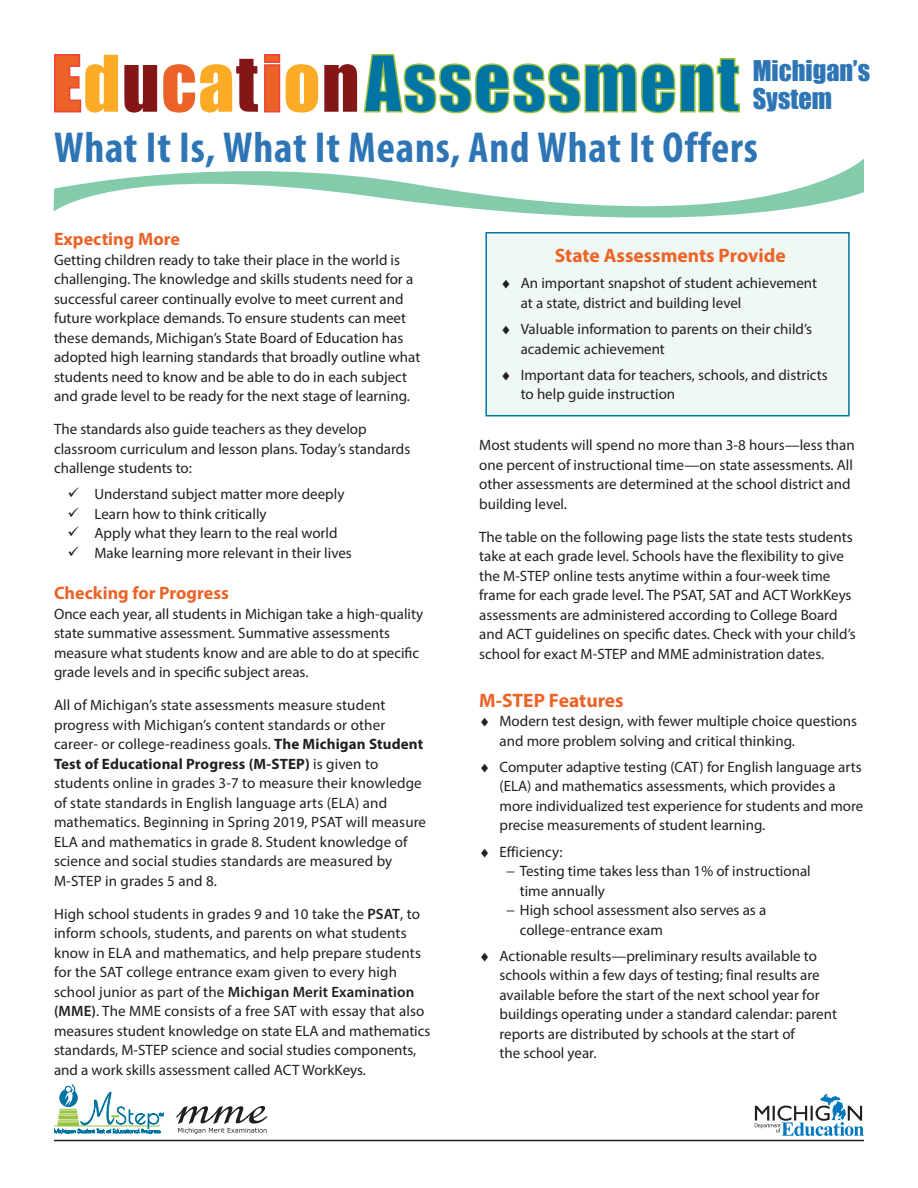
<style>
.page{position:relative;width:918px;height:1188px;background:#fff}
.page>*{position:absolute;margin:0;border:0;box-sizing:border-box;transform-origin:0 0}
.Heading_Main{font:700 condensed 43.5px "Myriad Pro";letter-spacing:.02em;color:#2e75b5}
.t1{font:26.25px/28.5px "Impact";color:#2e75b5}
.Heading_1{font:700 19.5px "Myriad Pro";color:#ec6327}
.Heading_1-2{font:700 18px "Myriad Pro";color:#ec6327}
.Body_Text{font:15px/19.5px "Myriad Pro";color:#231f20}
.s1{font-weight:700}
.s2{font-weight:600}
</style>
<div class="page">
<svg style="left:755px;top:1094px;width:109px;height:42px"></svg>
<svg style="left:54px;top:54px;width:64px;height:59px"></svg>
<svg style="left:124px;top:65px;width:33px;height:48px;background:#96393b"></svg>
<svg style="left:163px;top:54px;width:155px;height:59px"></svg>
<svg style="left:324px;top:64px;width:33px;height:48px;background:#96393a"></svg>
<svg style="left:363px;top:54px;width:377px;height:59px"></svg>
<div style="left:486px;top:233px;width:363px;height:183px;background:#f0f8f3"></div>
<div style="left:485px;top:232px;width:365px;height:184px;border:2px solid #0074a2"></div>
<svg style="left:54px;top:1084px;width:109px;height:50px"></svg>
<svg style="left:54px;top:158px;width:810px;height:88px"></svg>
<hr style="left:54px;top:1140px;width:810px;height:1px;background:#231f20">
<svg style="left:176px;top:1106px;width:91px;height:28px"></svg>
<p class="t1" style="left:753px;top:56px;width:119px">Michigan’s<br>System</p>
<p class="Heading_Main" style="left:54px;top:120px;width:706px">What It Is, What It Means, And What It Offers</p>
<h1 class="Heading_1-2" style="left:54px;top:227px;width:128px">Expecting More</h1>
<p class="Body_Text" style="left:54px;top:250px;width:368px">Getting children ready to take their place in the world is challenging. The knowledge and skills students need for a successful career continually evolve to meet current and future workplace demands. To ensure students can meet these demands, Michigan’s State Board of Education has adopted high learning standards that broadly outline what students need to know and be able to do in each subject and grade level to be ready for the next stage of learning.</p>
<p class="Body_Text" style="left:54px;top:419px;width:358px">The standards also guide teachers as they develop classroom curriculum and lesson plans. Today’s standards challenge students to:</p>
<p class="Body_Text" style="left:68px;top:484px;width:278px">✓ Understand subject matter more deeply</p>
<p class="Body_Text" style="left:68px;top:504px;width:201px">✓ Learn how to think critically</p>
<p class="Body_Text" style="left:68px;top:523px;width:272px">✓ Apply what they learn to the real world</p>
<p class="Body_Text" style="left:68px;top:543px;width:286px">✓ Make learning more relevant in their lives</p>
<h1 class="Heading_1-2" style="left:54px;top:581px;width:177px">Checking for Progress</h1>
<p class="Body_Text" style="left:54px;top:604px;width:371px">Once each year, all students in Michigan take a high-quality state summative assessment. Summative assessments measure what students know and are able to do at specific grade levels and in specific subject areas.</p>
<p class="Body_Text" style="left:54px;top:695px;width:374px">All of Michigan’s state assessments measure student progress with Michigan’s content standards or other career- or college-readiness goals. <span class="s1">The Michigan Student Test of Educational Progress (M-STEP)</span> is given to students online in grades 3-7 to measure their knowledge of state standards in English language arts (ELA) and mathematics. Beginning in Spring 2019, PSAT will measure ELA and mathematics in grade 8. Student knowledge of science and social studies standards are measured by M-STEP in grades 5 and 8.</p>
<p class="Body_Text" style="left:54px;top:904px;width:378px">High school students in grades 9 and 10 take the <span class="s2">PSAT</span>, to inform schools, students, and parents on what students know in ELA and mathematics, and help prepare students for the SAT college entrance exam given to every high school junior as part of the <span class="s2">Michigan Merit Examination (MME)</span>. The MME consists of a free SAT with essay that also measures student knowledge on state ELA and mathematics standards, M-STEP science and social studies components, and a work skills assessment called ACT WorkKeys.</p>
<h1 class="Heading_1" style="left:555px;top:243px;width:232px">State Assessments Provide</h1>
<p class="Body_Text" style="left:521px;top:273px;width:298px;text-indent:-20px">♦ An important snapshot of student achievement at a state, district and building level</p>
<p class="Body_Text" style="left:521px;top:319px;width:293px;text-indent:-20px">♦ Valuable information to parents on their child’s academic achievement</p>
<p class="Body_Text" style="left:521px;top:365px;width:308px;text-indent:-20px">♦ Important data for teachers, schools, and districts to help guide instruction</p>
<p class="Body_Text" style="left:479px;top:435px;width:377px">Most students will spend no more than 3-8 hours—less than one percent of instructional time—on state assessments. All other assessments are determined at the school district and building level.</p>
<p class="Body_Text" style="left:479px;top:527px;width:378px">The table on the following page lists the state tests students take at each grade level. Schools have the flexibility to give the M-STEP online tests anytime within a four-week time frame for each grade level. The PSAT, SAT and ACT WorkKeys assessments are administered according to College Board and ACT guidelines on specific dates. Check with your child’s school for exact M-STEP and MME administration dates.</p>
<h1 class="Heading_1" style="left:479px;top:687px;width:146px">M-STEP Features</h1>
<p class="Body_Text" style="left:500px;top:711px;width:359px;text-indent:-20px">♦ Modern test design, with fewer multiple choice questions and more problem solving and critical thinking.</p>
<p class="Body_Text" style="left:500px;top:757px;width:365px;text-indent:-20px">♦ Computer adaptive testing (CAT) for English language arts (ELA) and mathematics assessments, which provides a more individualized test experience for students and more precise measurements of student learning.</p>
<p class="Body_Text" style="left:479px;top:842px;width:85px">♦ Efficiency:</p>
<p class="Body_Text" style="left:520px;top:861px;width:293px;text-indent:-14px">− Testing time takes less than 1% of instructional time annually</p>
<p class="Body_Text" style="left:520px;top:900px;width:248px;text-indent:-14px">− High school assessment also serves as a college‑entrance exam</p>
<p class="Body_Text" style="left:500px;top:946px;width:339px;text-indent:-20px">♦ Actionable results—preliminary results available to schools within a few days of testing; final results are available before the start of the next school year for buildings operating under a standard calendar: parent reports are distributed by schools at the start of<br>the school year.</p>
</div>
